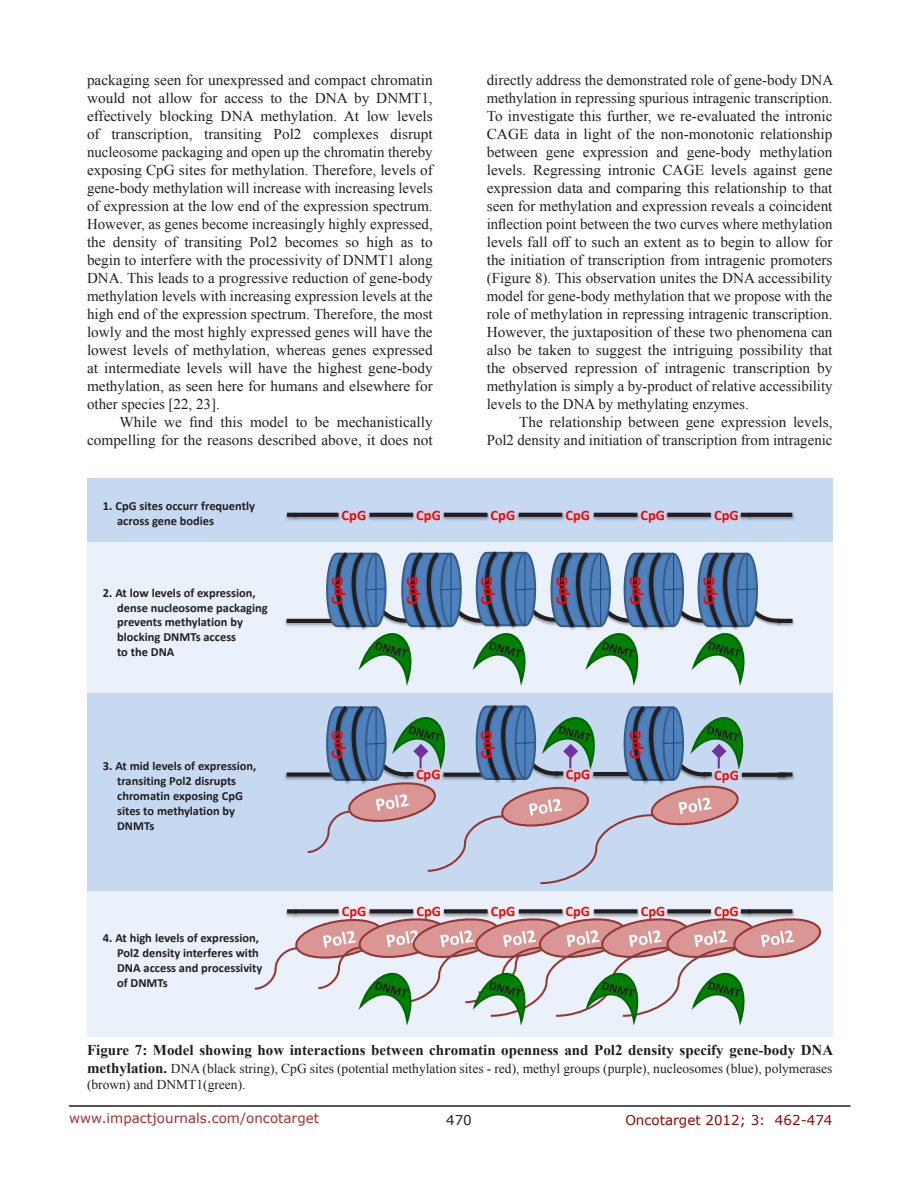
<style>
.page{position:relative;width:918px;height:1188px;background:#fff}
.page>*{position:absolute;margin:0;border:0;box-sizing:border-box;transform-origin:0 0}
.t1{font:700 16.65px "Calibri";color:#f00}
.BodyText{font:15px/18px "Times New Roman";color:#221f22;text-align:justify}
.FigureText{font:700 15px "Times New Roman";color:#221f22}
.t2{font:700 14.4px "Calibri";color:#f00}
.FigureText-2{font:13.5px/16.2px "Times New Roman";color:#221f22}
.t3{font:13.5px "Verdana";color:#ac2b31}
.t4{font:13.5px "Verdana";color:#970000}
.t5{font:13.5px "Verdana";color:#221f22}
.t6{font:700 12.45px/14.9px "Calibri";color:#231f20}
.s1{font-weight:700;font-size:15px}
</style>
<div class="page">
<hr style="left:69px;top:1105px;width:781px;height:2px;background:#231f20">
<div style="left:87px;top:885px;width:745px;height:152px;background:#eaf1fa"></div>
<div style="left:87px;top:691px;width:745px;height:200px;background:#c6d9f1"></div>
<div style="left:87px;top:542px;width:745px;height:151px;background:#eaf1fa"></div>
<div style="left:87px;top:478px;width:745px;height:64px;background:#c6d9f1"></div>
<img style="left:367px;top:512px;width:48px;height:9px">
<svg style="left:370px;top:513px;width:43px;height:4px"></svg>
<img style="left:442px;top:512px;width:48px;height:9px">
<svg style="left:444px;top:513px;width:44px;height:4px"></svg>
<img style="left:517px;top:512px;width:48px;height:9px">
<svg style="left:519px;top:513px;width:43px;height:4px"></svg>
<img style="left:592px;top:512px;width:48px;height:9px">
<svg style="left:594px;top:513px;width:43px;height:4px"></svg>
<img style="left:665px;top:512px;width:48px;height:9px">
<svg style="left:667px;top:513px;width:44px;height:4px"></svg>
<img style="left:300px;top:512px;width:41px;height:9px">
<svg style="left:300px;top:513px;width:39px;height:4px"></svg>
<img style="left:285px;top:512px;width:15px;height:9px">
<svg style="left:287px;top:513px;width:9px;height:4px"></svg>
<img style="left:754px;top:512px;width:41px;height:9px">
<svg style="left:754px;top:513px;width:38px;height:4px"></svg>
<img style="left:740px;top:512px;width:14px;height:9px">
<svg style="left:741px;top:513px;width:9px;height:4px"></svg>
<img style="left:284px;top:618px;width:41px;height:9px">
<hr style="left:287px;top:619px;width:47px;height:4px;background:#231f20">
<img style="left:784px;top:618px;width:11px;height:9px">
<hr style="left:778px;top:619px;width:15px;height:4px;background:#231f20">
<img style="left:284px;top:772px;width:22px;height:9px">
<div style="left:287px;top:772px;width:72px;height:5px;background:#231f20"></div>
<img style="left:789px;top:774px;width:6px;height:7px">
<div style="left:778px;top:772px;width:15px;height:5px;background:#231f20"></div>
<img style="left:746px;top:772px;width:43px;height:9px">
<svg style="left:746px;top:773px;width:40px;height:4px"></svg>
<svg style="left:254px;top:909px;width:568px;height:117px"></svg>
<svg style="left:325px;top:551px;width:459px;height:135px"></svg>
<svg style="left:306px;top:705px;width:440px;height:180px"></svg>
<p class="BodyText" style="left:87px;top:71px;width:347px">packaging seen for unexpressed and compact chromatin would not allow for access to the DNA by DNMT1, effectively blocking DNA methylation. At low levels of transcription, transiting Pol2 complexes disrupt nucleosome packaging and open up the chromatin thereby exposing CpG sites for methylation. Therefore, levels of gene-body methylation will increase with increasing levels of expression at the low end of the expression spectrum.<br>However, as genes become increasingly highly expressed, the density of transiting Pol2 becomes so high as to begin to interfere with the processivity of DNMT1 along DNA. This leads to a progressive reduction of gene-body methylation levels with increasing expression levels at the high end of the expression spectrum. Therefore, the most lowly and the most highly expressed genes will have the lowest levels of methylation, whereas genes expressed at intermediate levels will have the highest gene-body methylation, as seen here for humans and elsewhere for other species [22, 23].</p>
<p class="BodyText" style="left:87px;top:413px;width:347px;text-align:right">While we find this model to be mechanistically compelling for the reasons described above, it does not</p>
<p class="BodyText" style="left:487px;top:71px;width:348px">directly address the demonstrated role of gene-body DNA methylation in repressing spurious intragenic transcription.<br>To investigate this further, we re-evaluated the intronic CAGE data in light of the non-monotonic relationship between gene expression and gene-body methylation levels. Regressing intronic CAGE levels against gene expression data and comparing this relationship to that seen for methylation and expression reveals a coincident inflection point between the two curves where methylation levels fall off to such an extent as to begin to allow for the initiation of transcription from intragenic promoters (Figure 8). This observation unites the DNA accessibility model for gene-body methylation that we propose with the role of methylation in repressing intragenic transcription.<br>However, the juxtaposition of these two phenomena can also be taken to suggest the intriguing possibility that the observed repression of intragenic transcription by methylation is simply a by-product of relative accessibility levels to the DNA by methylating enzymes.</p>
<p class="BodyText" style="left:487px;top:413px;width:347px;text-align:right">The relationship between gene expression levels,<br>Pol2 density and initiation of transcription from intragenic</p>
<p class="t6" style="left:117px;top:499px;width:139px;text-indent:-14px">1. CpG sites occurr frequently across gene bodies</p>
<p class="t6" style="left:117px;top:585px;width:152px;text-indent:-14px">2. At low levels of expression, dense nucleosome packaging prevents methylation by blocking DNMTs access<br>to the DNA</p>
<p class="t6" style="left:117px;top:759px;width:141px;text-indent:-14px">3. At mid levels of expression, transiting Pol2 disrupts chromatin exposing CpG sites to methylation by<br>DNMTs</p>
<p class="t6" style="left:117px;top:930px;width:147px;text-indent:-14px">4. At high levels of expression,<br>Pol2 density interferes with<br>DNA access and processivity of DNMTs</p>
<p class="t2" style="left:342px;top:506px;width:26px">CpG</p>
<p class="t2" style="left:416px;top:506px;width:26px">CpG</p>
<p class="t2" style="left:491px;top:506px;width:26px">CpG</p>
<p class="t2" style="left:565px;top:506px;width:26px">CpG</p>
<p class="t2" style="left:641px;top:506px;width:26px">CpG</p>
<p class="t2" style="left:714px;top:506px;width:26px">CpG</p>
<p class="t1" style="left:326px;top:605px;width:30px;rotate:-90deg">CpG</p>
<p class="t1" style="left:401px;top:605px;width:30px;rotate:-90deg">CpG</p>
<p class="t1" style="left:476px;top:605px;width:30px;rotate:-90deg">CpG</p>
<p class="t1" style="left:551px;top:605px;width:30px;rotate:-90deg">CpG</p>
<p class="t1" style="left:624px;top:605px;width:30px;rotate:-90deg">CpG</p>
<p class="t1" style="left:698px;top:605px;width:30px;rotate:-90deg">CpG</p>
<p class="t1" style="left:326px;top:759px;width:30px;rotate:-90deg">CpG</p>
<p class="t1" style="left:476px;top:759px;width:30px;rotate:-90deg">CpG</p>
<p class="t1" style="left:624px;top:759px;width:30px;rotate:-90deg">CpG</p>
<p class="t2" style="left:416px;top:765px;width:26px">CpG</p>
<p class="t2" style="left:566px;top:765px;width:26px">CpG</p>
<p class="t2" style="left:714px;top:766px;width:26px">CpG</p>
<p class="t2" style="left:342px;top:902px;width:26px">CpG</p>
<p class="t2" style="left:416px;top:902px;width:26px">CpG</p>
<p class="t2" style="left:491px;top:902px;width:26px">CpG</p>
<p class="t2" style="left:566px;top:902px;width:26px">CpG</p>
<p class="t2" style="left:641px;top:902px;width:26px">CpG</p>
<p class="t2" style="left:714px;top:902px;width:26px">CpG</p>
<p class="FigureText" style="left:87px;top:1039px;width:748px">Figure 7: Model showing how interactions between chromatin openness and Pol2 density specify gene-body DNA</p>
<p class="FigureText-2" style="left:87px;top:1060px;width:747px"><span class="s1">methylation.</span> DNA (black string), CpG sites (potential methylation sites - red), methyl groups (purple), nucleosomes (blue), polymerases (brown) and DNMT1(green).</p>
<p class="t3" style="left:69px;top:1109px;width:252px">www.impactjournals.com/oncotarget</p>
<p class="t5" style="left:446px;top:1111px;width:27px">470</p>
<p class="t4" style="left:625px;top:1111px;width:209px">Oncotarget 2012; 3: 462-474</p>
</div>
